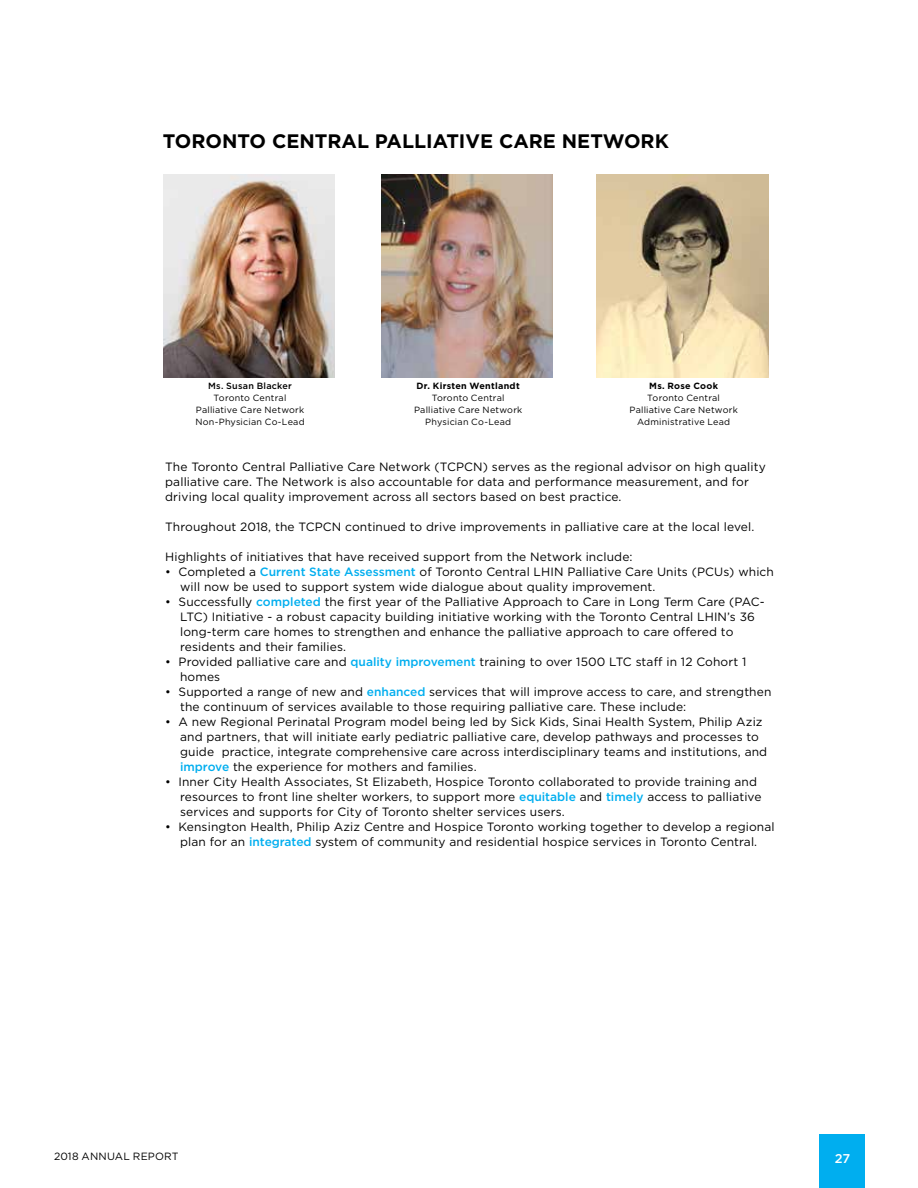
<style>
.page{position:relative;width:918px;height:1188px;background:#fff}
.page>*{position:absolute;margin:0;border:0;box-sizing:border-box;transform-origin:0 0}
.t1{font:700 19.5px "Gotham";color:#000}
.t2{font:500 12.75px "Gotham";color:#fff}
.t3{font:12px/15px "Gotham";letter-spacing:.01em;color:#000}
.t4{font:10.5px "Gotham";letter-spacing:.015em;color:#000}
.t5{font:9px/12px "Gotham";letter-spacing:.02em;color:#000;text-align:center}
.t6{font:700 9px "Gotham";letter-spacing:.03em;color:#000}
.t7{font:500 9px "Gotham";letter-spacing:.03em;color:#000}
.s1{font-weight:500;color:#00aeef}
</style>
<div class="page">
<div style="left:820px;top:1134px;width:45px;height:54px;background:#00aeef"></div>
<img style="left:163px;top:175px;width:172px;height:203px">
<img style="left:597px;top:175px;width:171px;height:203px">
<img style="left:381px;top:175px;width:172px;height:203px">
<h1 class="t1" style="left:163px;top:130px;width:508px">TORONTO CENTRAL PALLIATIVE CARE NETWORK</h1>
<p class="t7" style="left:208px;top:381px;width:85px">Ms. Susan Blacker</p>
<p class="t5" style="left:195px;top:392px;width:111px">Toronto Central<br>Palliative Care Network<br>Non-Physician Co-Lead</p>
<p class="t6" style="left:417px;top:380px;width:105px">Dr. Kirsten Wentlandt</p>
<p class="t5" style="left:414px;top:392px;width:110px">Toronto Central<br>Palliative Care Network<br>Physician Co-Lead</p>
<p class="t6" style="left:649px;top:380px;width:70px">Ms. Rose Cook</p>
<p class="t5" style="left:629px;top:392px;width:110px">Toronto Central<br>Palliative Care Network<br>Administrative Lead</p>
<p class="t3" style="left:165px;top:459px;width:602px">The Toronto Central Palliative Care Network (TCPCN) serves as the regional advisor on high quality palliative care. The Network is also accountable for data and performance measurement, and for driving local quality improvement across all sectors based on best practice.</p>
<p class="t3" style="left:165px;top:519px;width:591px">Throughout 2018, the TCPCN continued to drive improvements in palliative care at the local level.</p>
<p class="t3" style="left:165px;top:549px;width:469px">Highlights of initiatives that have received support from the Network include:</p>
<p class="t3" style="left:180px;top:564px;width:595px;text-indent:-15px">• Completed a <span class="s1">Current State Assessment</span> of Toronto Central LHIN Palliative Care Units (PCUs) which will now be used to support system wide dialogue about quality improvement.</p>
<p class="t3" style="left:180px;top:594px;width:586px;text-indent:-15px">• Successfully <span class="s1">completed</span> the first year of the Palliative Approach to Care in Long Term Care (PAC-LTC) Initiative - a robust capacity building initiative working with the Toronto Central LHIN’s 36 long-term care homes to strengthen and enhance the palliative approach to care offered to residents and their families.</p>
<p class="t3" style="left:180px;top:654px;width:568px;text-indent:-15px">• Provided palliative care and <span class="s1">quality improvement</span> training to over 1500 LTC staff in 12 Cohort 1 homes</p>
<p class="t3" style="left:180px;top:684px;width:593px;text-indent:-15px">• Supported a range of new and <span class="s1">enhanced</span> services that will improve access to care, and strengthen the continuum of services available to those requiring palliative care. These include:</p>
<p class="t3" style="left:180px;top:714px;width:589px;text-indent:-15px">• A new Regional Perinatal Program model being led by Sick Kids, Sinai Health System, Philip Aziz and partners, that will initiate early pediatric palliative care, develop pathways and processes to guide practice, integrate comprehensive care across interdisciplinary teams and institutions, and <span class="s1">improve</span> the experience for mothers and families.</p>
<p class="t3" style="left:180px;top:774px;width:583px;text-indent:-15px">• Inner City Health Associates, St Elizabeth, Hospice Toronto collaborated to provide training and resources to front line shelter workers, to support more <span class="s1">equitable</span> and <span class="s1">timely</span> access to palliative services and supports for City of Toronto shelter services users.</p>
<p class="t3" style="left:165px;top:819px;width:611px;text-align:center">• Kensington Health, Philip Aziz Centre and Hospice Toronto working together to develop a regional plan for an <span class="s1">integrated</span> system of community and residential hospice services in Toronto Central.</p>
<p class="t4" style="left:54px;top:1151px;width:126px">2018 ANNUAL REPORT</p>
<p class="t2" style="left:835px;top:1150px;width:17px">27</p>
</div>
